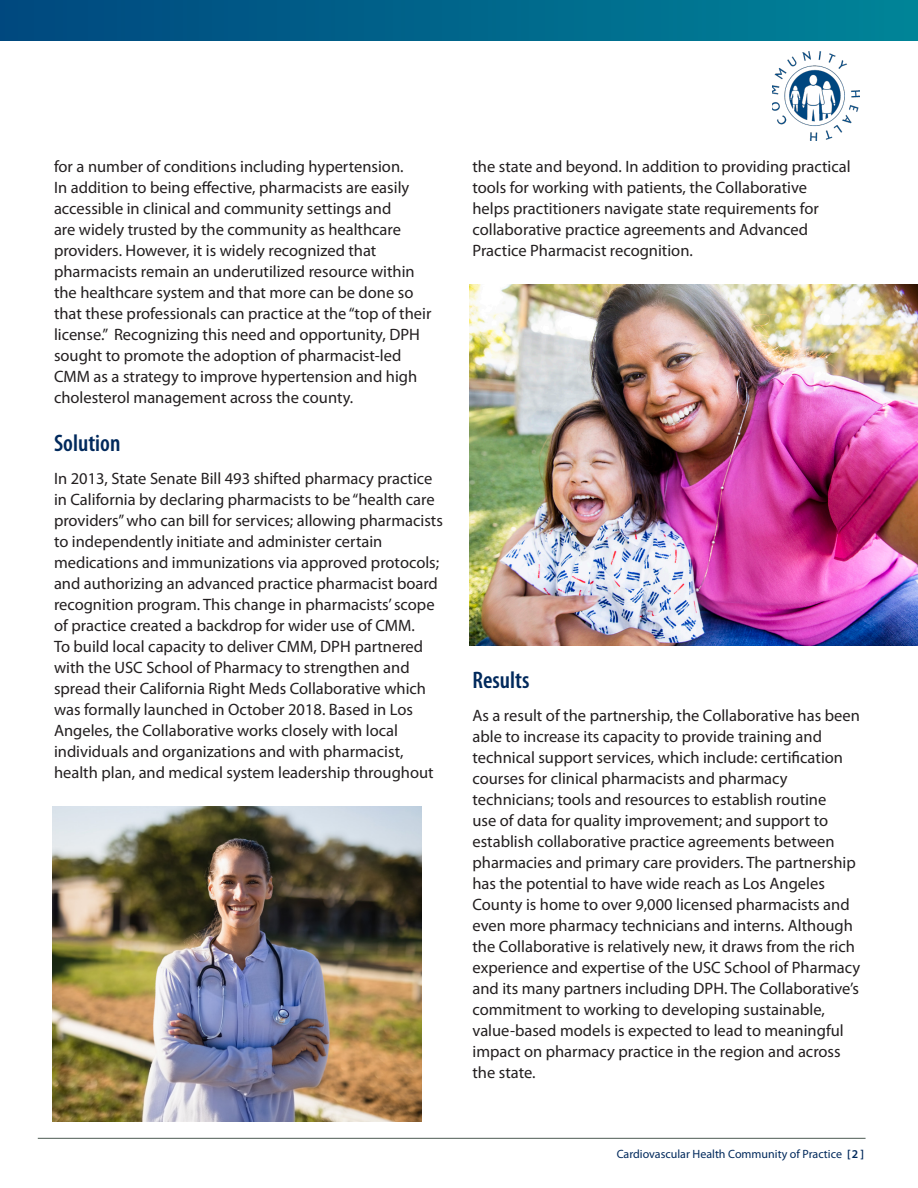
<style>
.page{position:relative;width:918px;height:1188px;background:#fff}
.page>*{position:absolute;margin:0;border:0;box-sizing:border-box;transform-origin:0 0}
.website_bold{font:600 condensed 24px "Myriad Pro";color:#00295c}
.website_bold-2{font:16.5px/21px "Myriad Pro";color:#231f20}
.t1{font:12px "Myriad Pro";color:#00295c}
.s1{font-weight:600}
</style>
<div class="page">
<div style="left:0;top:0;width:918px;height:40px;background:linear-gradient(to right,#00487f,#008498)"></div>
<hr style="left:38px;top:1138px;width:828px;height:1px;background:#4b5a52">
<img style="left:772px;top:52px;width:88px;height:89px">
<img style="left:470px;top:285px;width:448px;height:360px">
<img style="left:52px;top:807px;width:370px;height:315px">
<p class="website_bold-2" style="left:54px;top:155px;width:379px">for a number of conditions including hypertension.<br>In addition to being effective, pharmacists are easily accessible in clinical and community settings and<br>are widely trusted by the community as healthcare providers. However, it is widely recognized that pharmacists remain an underutilized resource within the healthcare system and that more can be done so that these professionals can practice at the “top of their license.” Recognizing this need and opportunity, DPH sought to promote the adoption of pharmacist-led CMM as a strategy to improve hypertension and high cholesterol management across the county.</p>
<p class="website_bold" style="left:54px;top:429px;width:68px">Solution</p>
<p class="website_bold-2" style="left:54px;top:468px;width:390px">In 2013, State Senate Bill 493 shifted pharmacy practice in California by declaring pharmacists to be “health care providers” who can bill for services; allowing pharmacists to independently initiate and administer certain medications and immunizations via approved protocols; and authorizing an advanced practice pharmacist board recognition program. This change in pharmacists’ scope of practice created a backdrop for wider use of CMM.<br>To build local capacity to deliver CMM, DPH partnered with the USC School of Pharmacy to strengthen and spread their California Right Meds Collaborative which was formally launched in October 2018. Based in Los Angeles, the Collaborative works closely with local individuals and organizations and with pharmacist, health plan, and medical system leadership throughout</p>
<p class="website_bold-2" style="left:472px;top:155px;width:380px">the state and beyond. In addition to providing practical tools for working with patients, the Collaborative<br>helps practitioners navigate state requirements for collaborative practice agreements and Advanced Practice Pharmacist recognition.</p>
<p class="website_bold" style="left:472px;top:665px;width:59px">Results</p>
<p class="website_bold-2" style="left:472px;top:704px;width:389px">As a result of the partnership, the Collaborative has been able to increase its capacity to provide training and technical support services, which include: certification courses for clinical pharmacists and pharmacy technicians; tools and resources to establish routine<br>use of data for quality improvement; and support to establish collaborative practice agreements between pharmacies and primary care providers. The partnership has the potential to have wide reach as Los Angeles County is home to over 9,000 licensed pharmacists and even more pharmacy technicians and interns. Although the Collaborative is relatively new, it draws from the rich experience and expertise of the USC School of Pharmacy and its many partners including DPH. The Collaborative’s commitment to working to developing sustainable, value-based models is expected to lead to meaningful impact on pharmacy practice in the region and across the state.</p>
<p class="t1" style="left:617px;top:1147px;width:249px">Cardiovascular Health Community of Practice <span class="s1">[2 ]</span></p>
</div>
